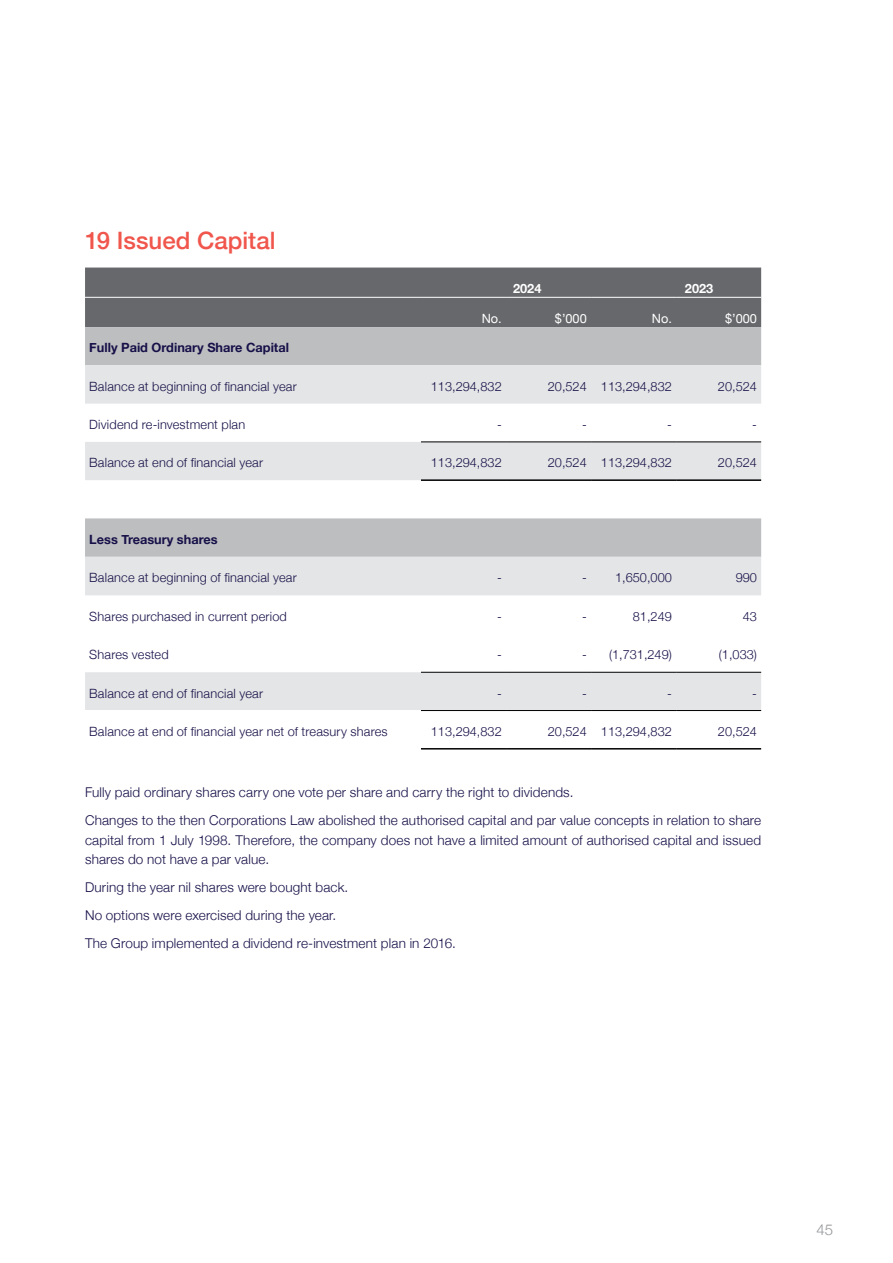
<style>
.page{position:relative;width:893px;height:1263px;background:#fff}
.page>*{position:absolute;margin:0;border:0;box-sizing:border-box;transform-origin:0 0}
.t1{font:500 24px "Helvetica Neue";color:#f0564c}
.t2{font:300 15px "Helvetica Neue";color:#939598}
.t3{font:300 13.5px/28px "Helvetica Neue";letter-spacing:.01em;color:#161048}
.t4{font:300 12.75px "Helvetica Neue";letter-spacing:.015em;color:#161048}
.t5{font:700 12.75px "Helvetica Neue";color:#161048}
.t6{font:12.75px "Helvetica Neue";color:#fff}
.t7{font:700 12.75px "Helvetica Neue";color:#fff}
</style>
<div class="page">
<svg style="left:85px;top:268px;width:676px;height:97px;background:#888a8c"></svg>
<div style="left:85px;top:365px;width:676px;height:39px;background:#e4e5e6"></div>
<svg style="left:85px;top:442px;width:676px;height:268px"></svg>
<div style="left:85px;top:518px;width:676px;height:39px;background:#bcbec0"></div>
<hr style="left:421px;top:710px;width:85px;height:1px;background:#000">
<hr style="left:506px;top:710px;width:85px;height:1px;background:#000">
<hr style="left:591px;top:710px;width:85px;height:1px;background:#000">
<hr style="left:676px;top:710px;width:85px;height:1px;background:#000">
<hr style="left:421px;top:672px;width:85px;height:1px;background:#000">
<hr style="left:506px;top:672px;width:85px;height:1px;background:#000">
<hr style="left:591px;top:672px;width:85px;height:1px;background:#000">
<hr style="left:676px;top:672px;width:85px;height:1px;background:#000">
<hr style="left:85px;top:297px;width:336px;height:1px;background:#fff">
<hr style="left:421px;top:297px;width:85px;height:1px;background:#fff">
<hr style="left:506px;top:297px;width:85px;height:1px;background:#fff">
<hr style="left:591px;top:297px;width:85px;height:1px;background:#fff">
<hr style="left:676px;top:297px;width:85px;height:1px;background:#fff">
<hr style="left:421px;top:748px;width:85px;height:1px;background:#000">
<hr style="left:506px;top:748px;width:85px;height:1px;background:#000">
<hr style="left:591px;top:748px;width:85px;height:1px;background:#000">
<hr style="left:676px;top:748px;width:85px;height:1px;background:#000">
<hr style="left:421px;top:441px;width:85px;height:1px;background:#000">
<hr style="left:506px;top:441px;width:85px;height:1px;background:#000">
<hr style="left:591px;top:441px;width:85px;height:1px;background:#000">
<hr style="left:676px;top:441px;width:85px;height:1px;background:#000">
<hr style="left:421px;top:479px;width:85px;height:2px;background:#000">
<hr style="left:506px;top:479px;width:85px;height:2px;background:#000">
<hr style="left:591px;top:479px;width:85px;height:2px;background:#000">
<hr style="left:676px;top:479px;width:85px;height:2px;background:#000">
<h1 class="t1" style="left:85px;top:221px;width:192px">19 Issued Capital</h1>
<p class="t7" style="left:513px;top:278px;width:30px">2024</p>
<p class="t7" style="left:685px;top:278px;width:30px">2023</p>
<p class="t6" style="left:482px;top:309px;width:22px">No.</p>
<p class="t6" style="left:555px;top:309px;width:33px">$’000</p>
<p class="t6" style="left:652px;top:309px;width:22px">No.</p>
<p class="t6" style="left:725px;top:309px;width:33px">$’000</p>
<p class="t5" style="left:89px;top:338px;width:201px">Fully Paid Ordinary Share Capital</p>
<p class="t4" style="left:89px;top:376px;width:209px">Balance at beginning of financial year</p>
<p class="t4" style="left:431px;top:376px;width:72px">113,294,832</p>
<p class="t4" style="left:548px;top:376px;width:126px">20,524 113,294,832</p>
<p class="t4" style="left:718px;top:376px;width:40px">20,524</p>
<p class="t4" style="left:89px;top:414px;width:157px">Dividend re-investment plan</p>
<p class="t4" style="left:497px;top:414px;width:6px">-</p>
<p class="t4" style="left:582px;top:414px;width:6px">-</p>
<p class="t4" style="left:667px;top:414px;width:6px">-</p>
<p class="t4" style="left:752px;top:414px;width:6px">-</p>
<p class="t4" style="left:89px;top:452px;width:175px">Balance at end of financial year</p>
<p class="t4" style="left:431px;top:452px;width:72px">113,294,832</p>
<p class="t4" style="left:548px;top:452px;width:126px">20,524 113,294,832</p>
<p class="t4" style="left:718px;top:452px;width:40px">20,524</p>
<p class="t5" style="left:89px;top:529px;width:130px">Less Treasury shares</p>
<p class="t4" style="left:89px;top:567px;width:209px">Balance at beginning of financial year</p>
<p class="t4" style="left:497px;top:567px;width:6px">-</p>
<p class="t4" style="left:582px;top:567px;width:91px">- 1,650,000</p>
<p class="t4" style="left:736px;top:567px;width:23px">990</p>
<p class="t4" style="left:89px;top:606px;width:199px">Shares purchased in current period</p>
<p class="t4" style="left:497px;top:606px;width:6px">-</p>
<p class="t4" style="left:582px;top:606px;width:6px">-</p>
<p class="t4" style="left:633px;top:606px;width:40px">81,249</p>
<p class="t4" style="left:743px;top:606px;width:16px">43</p>
<p class="t4" style="left:89px;top:644px;width:81px">Shares vested</p>
<p class="t4" style="left:497px;top:644px;width:6px">-</p>
<p class="t4" style="left:582px;top:644px;width:91px">- (1,731,249)</p>
<p class="t4" style="left:719px;top:644px;width:40px">(1,033)</p>
<p class="t4" style="left:89px;top:683px;width:175px">Balance at end of financial year</p>
<p class="t4" style="left:497px;top:683px;width:6px">-</p>
<p class="t4" style="left:582px;top:683px;width:6px">-</p>
<p class="t4" style="left:667px;top:683px;width:6px">-</p>
<p class="t4" style="left:752px;top:683px;width:6px">-</p>
<p class="t4" style="left:89px;top:721px;width:300px">Balance at end of financial year net of treasury shares</p>
<p class="t4" style="left:431px;top:721px;width:72px">113,294,832</p>
<p class="t4" style="left:548px;top:721px;width:126px">20,524 113,294,832</p>
<p class="t4" style="left:718px;top:721px;width:40px">20,524</p>
<p class="t3" style="left:85px;top:777px;width:678px">Fully paid ordinary shares carry one vote per share and carry the right to dividends.<br>Changes to the then Corporations Law abolished the authorised capital and par value concepts in relation to share</p>
<p class="t3" style="left:85px;top:829px;width:678px;line-height:19.5px">capital from 1 July 1998. Therefore, the company does not have a limited amount of authorised capital and issued shares do not have a par value.</p>
<p class="t3" style="left:85px;top:872px;width:372px">During the year nil shares were bought back.<br>No options were exercised during the year.<br>The Group implemented a dividend re-investment plan in 2016.</p>
<p class="t2" style="left:816px;top:1217px;width:18px">45</p>
</div>
